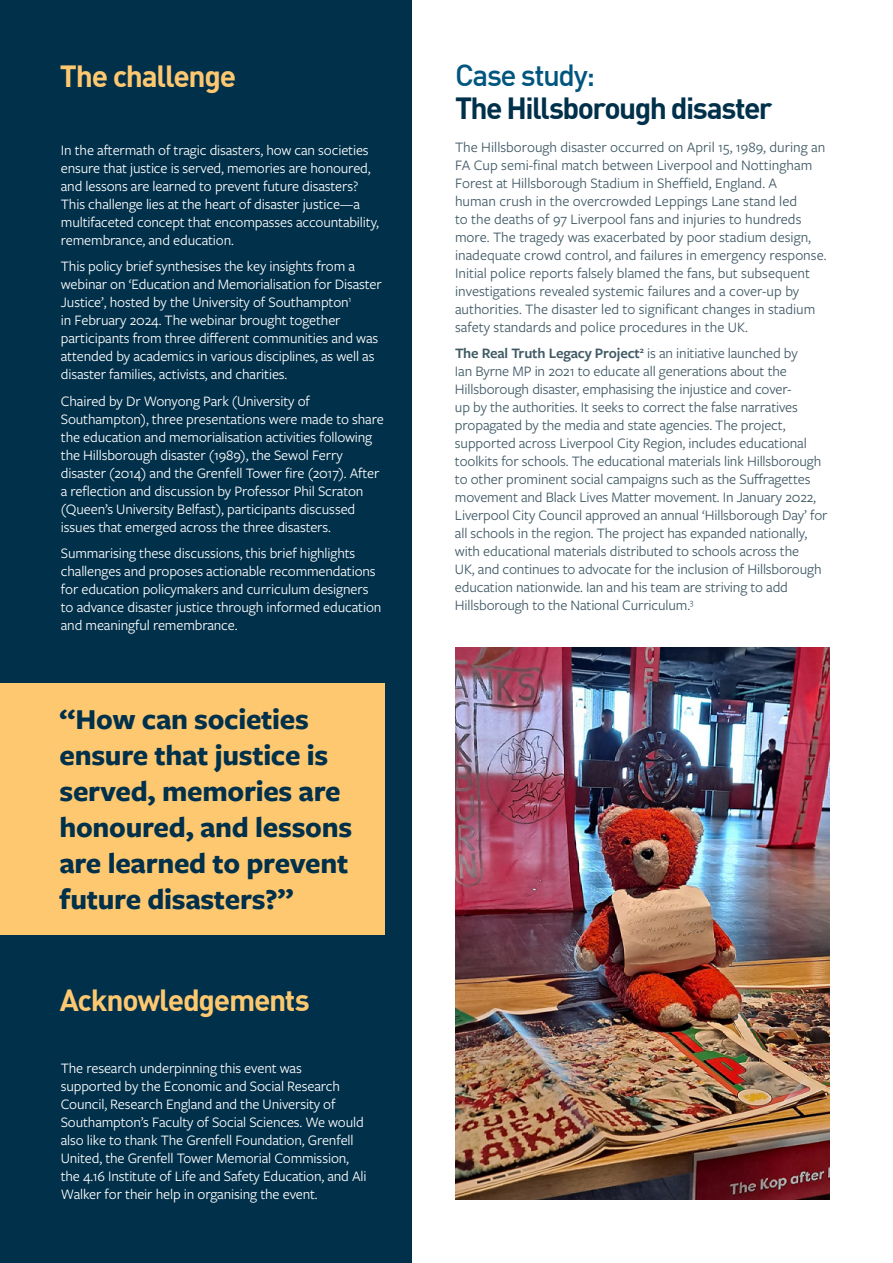
<style>
.page{position:relative;width:893px;height:1263px;background:#fff}
.page>*{position:absolute;margin:0;border:0;box-sizing:border-box;transform-origin:0 0}
.t1{font:700 30px/36px "Freight Sans Pro";letter-spacing:-.01em;color:#01304a}
.t2{font:700 30px "DINOT";letter-spacing:-.045em;color:#fec871}
.t3{font:700 30px "DINOT";letter-spacing:-.055em;color:#01304a}
.t4{font:500 30px "DINOT";letter-spacing:-.045em;color:#00567e}
.t5{font:15px/18px "Freight Sans Pro";letter-spacing:-.01em;color:#fff}
.t6{font:15px/18px "Freight Sans Pro";letter-spacing:-.01em;color:#405965}
.s1{font-weight:600}
</style>
<div class="page">
<img style="left:455px;top:648px;width:374px;height:551px">
<div style="left:0;top:0;width:411px;height:1263px;background:#01304a"></div>
<div style="left:0;top:683px;width:384px;height:251px;background:#fec871"></div>
<h1 class="t2" style="left:60px;top:52px;width:178px">The challenge</h1>
<p class="t5" style="left:61px;top:140px;width:320px">In the aftermath of tragic disasters, how can societies ensure that justice is served, memories are honoured, and lessons are learned to prevent future disasters?<br>This challenge lies at the heart of disaster justice—a multifaceted concept that encompasses accountability, remembrance, and education.</p>
<p class="t5" style="left:61px;top:257px;width:322px">This policy brief synthesises the key insights from a webinar on ‘Education and Memorialisation for Disaster Justice’, hosted by the University of Southampton<sup>1<br></sup>in February 2024. The webinar brought together participants from three different communities and was attended by academics in various disciplines, as well as disaster families, activists, and charities.</p>
<p class="t5" style="left:61px;top:391px;width:324px">Chaired by Dr Wonyong Park (University of Southampton), three presentations were made to share the education and memorialisation activities following the Hillsborough disaster (1989), the Sewol Ferry disaster (2014) and the Grenfell Tower fire (2017). After a reflection and discussion by Professor Phil Scraton (Queen’s University Belfast), participants discussed issues that emerged across the three disasters.</p>
<p class="t5" style="left:61px;top:544px;width:322px">Summarising these discussions, this brief highlights challenges and proposes actionable recommendations for education policymakers and curriculum designers to advance disaster justice through informed education and meaningful remembrance.</p>
<h1 class="t1" style="left:60px;top:700px;width:294px">“How can societies ensure that justice is served, memories are honoured, and lessons are learned to prevent future disasters?”</h1>
<h1 class="t2" style="left:60px;top:976px;width:252px">Acknowledgements</h1>
<p class="t5" style="left:61px;top:1059px;width:307px">The research underpinning this event was<br>supported by the Economic and Social Research Council, Research England and the University of Southampton’s Faculty of Social Sciences. We would also like to thank The Grenfell Foundation, Grenfell United, the Grenfell Tower Memorial Commission, the 4.16 Institute of Life and Safety Education, and Ali Walker for their help in organising the event.</p>
<h1 class="t4" style="left:455px;top:52px;width:142px">Case study:</h1>
<h1 class="t3" style="left:455px;top:85px;width:319px">The Hillsborough disaster</h1>
<p class="t6" style="left:455px;top:137px;width:373px">The Hillsborough disaster occurred on April 15, 1989, during an FA Cup semi-final match between Liverpool and Nottingham Forest at Hillsborough Stadium in Sheffield, England. A<br>human crush in the overcrowded Leppings Lane stand led<br>to the deaths of 97 Liverpool fans and injuries to hundreds more. The tragedy was exacerbated by poor stadium design, inadequate crowd control, and failures in emergency response.<br>Initial police reports falsely blamed the fans, but subsequent investigations revealed systemic failures and a cover-up by authorities. The disaster led to significant changes in stadium safety standards and police procedures in the UK.</p>
<p class="t6" style="left:455px;top:344px;width:374px"><span class="s1">The Real Truth Legacy Project</span><sup>2</sup> is an initiative launched by<br>Ian Byrne MP in 2021 to educate all generations about the Hillsborough disaster, emphasising the injustice and cover-<br>up by the authorities. It seeks to correct the false narratives propagated by the media and state agencies. The project, supported across Liverpool City Region, includes educational toolkits for schools. The educational materials link Hillsborough to other prominent social campaigns such as the Suffragettes movement and Black Lives Matter movement. In January 2022, Liverpool City Council approved an annual ‘Hillsborough Day’ for all schools in the region. The project has expanded nationally, with educational materials distributed to schools across the<br>UK, and continues to advocate for the inclusion of Hillsborough education nationwide. Ian and his team are striving to add Hillsborough to the National Curriculum.<sup>3</sup></p>
</div>
